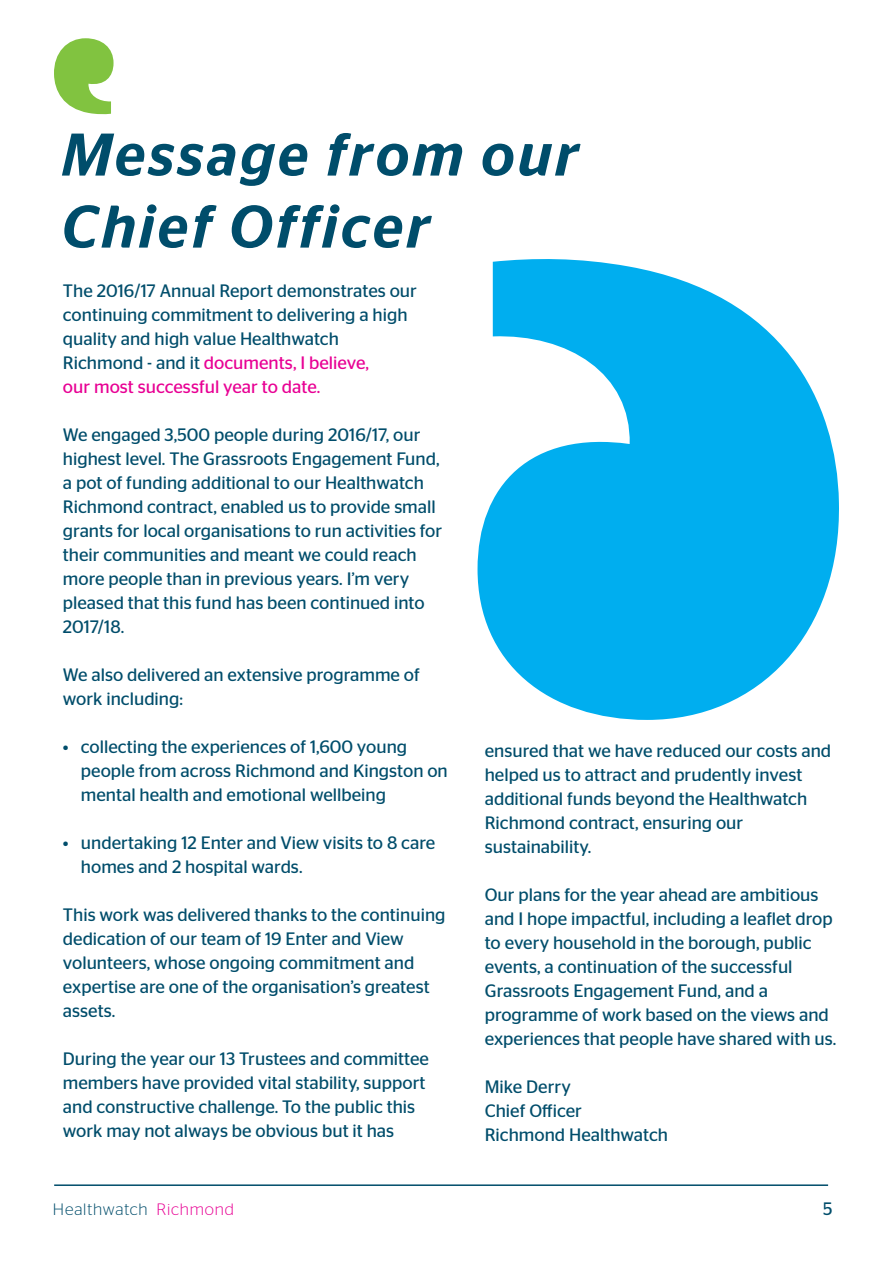
<style>
.page{position:relative;width:893px;height:1263px;background:#fff}
.page>*{position:absolute;margin:0;border:0;box-sizing:border-box;transform-origin:0 0}
.t1{font:italic 500 60px/72px "Stag Sans";letter-spacing:.05em;color:#004d6b}
.t2{font:18px/24px "Stag Sans";color:#004d6b}
.t3{font:300 16.5px "Stag Sans";letter-spacing:.05em;color:#004d6b}
.s1{color:#e80094}
</style>
<div class="page">
<svg style="left:54px;top:38px;width:60px;height:76px"></svg>
<hr style="left:54px;top:1184px;width:774px;height:2px;background:#004d6b">
<svg style="left:477px;top:259px;width:362px;height:461px;fill:#00aeef"></svg>
<h1 class="t1" style="left:62px;top:118px;width:518px">Message from our<br>Chief Officer</h1>
<p class="t2" style="left:63px;top:279px;width:356px">The 2016/17 Annual Report demonstrates our continuing commitment to delivering a high quality and high value Healthwatch Richmond - and it <span class="s1">documents, I believe,<br>our most successful year to date.</span></p>
<p class="t2" style="left:63px;top:423px;width:381px">We engaged 3,500 people during 2016/17, our highest level. The Grassroots Engagement Fund, a pot of funding additional to our Healthwatch Richmond contract, enabled us to provide small grants for local organisations to run activities for their communities and meant we could reach more people than in previous years. I’m very pleased that this fund has been continued into 2017/18.</p>
<p class="t2" style="left:63px;top:662px;width:358px">We also delivered an extensive programme of work including:</p>
<p class="t2" style="left:81px;top:734px;width:368px;text-indent:-18px">• collecting the experiences of 1,600 young people from across Richmond and Kingston on mental health and emotional wellbeing</p>
<p class="t2" style="left:81px;top:830px;width:356px;text-indent:-18px">• undertaking 12 Enter and View visits to 8 care homes and 2 hospital wards.</p>
<p class="t2" style="left:63px;top:902px;width:384px">This work was delivered thanks to the continuing dedication of our team of 19 Enter and View volunteers, whose ongoing commitment and expertise are one of the organisation’s greatest assets.</p>
<p class="t2" style="left:63px;top:1046px;width:368px">During the year our 13 Trustees and committee members have provided vital stability, support and constructive challenge. To the public this work may not always be obvious but it has</p>
<p class="t2" style="left:485px;top:738px;width:348px">ensured that we have reduced our costs and helped us to attract and prudently invest additional funds beyond the Healthwatch Richmond contract, ensuring our sustainability.</p>
<p class="t2" style="left:485px;top:882px;width:353px">Our plans for the year ahead are ambitious and I hope impactful, including a leaflet drop to every household in the borough, public events, a continuation of the successful Grassroots Engagement Fund, and a programme of work based on the views and experiences that people have shared with us.</p>
<p class="t2" style="left:485px;top:1074px;width:185px">Mike Derry<br>Chief Officer<br>Richmond Healthwatch</p>
<p class="t3" style="left:53px;top:1200px;width:183px">Healthwatch <span class="s1">Richmond</span></p>
<p class="t2" style="left:823px;top:1196px;width:11px">5</p>
</div>
